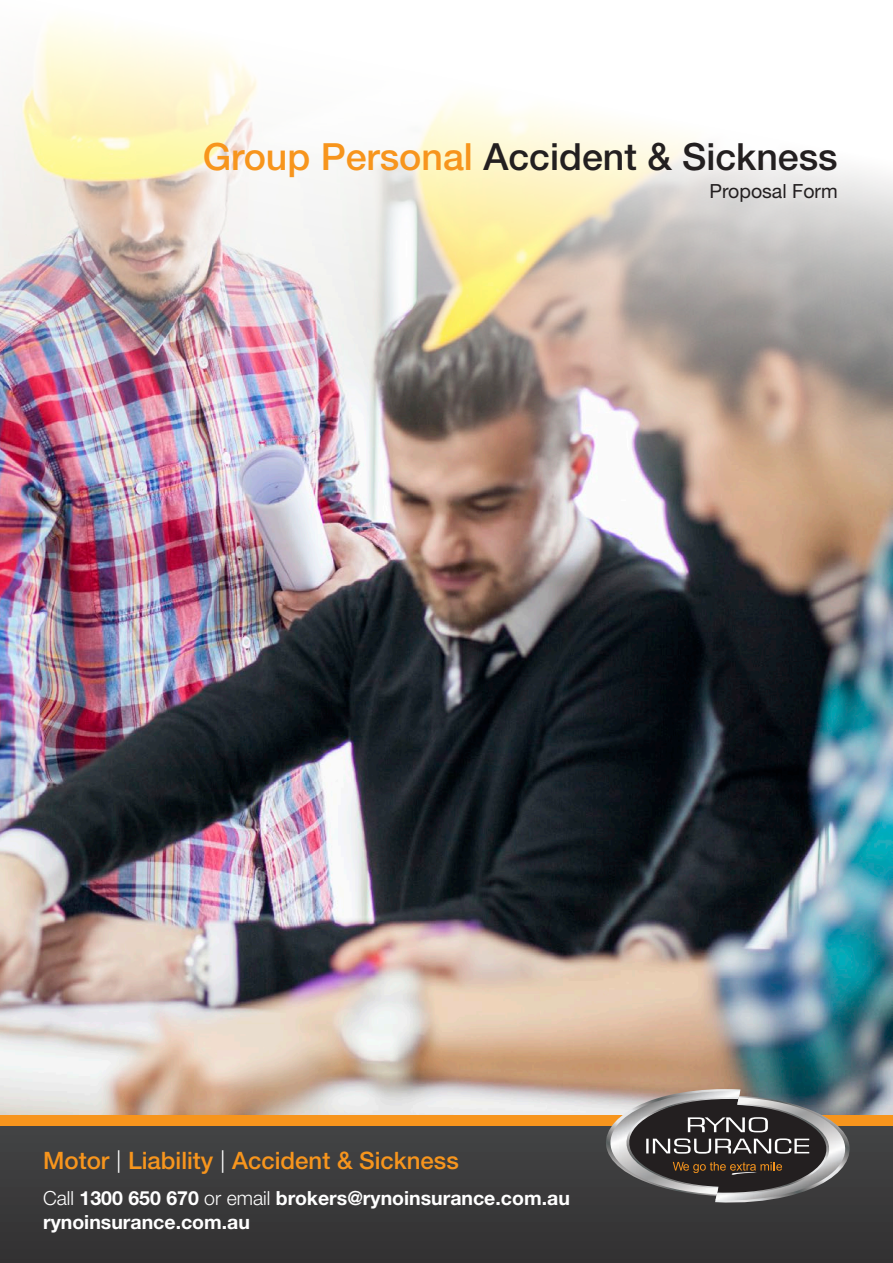
<style>
.page{position:relative;width:893px;height:1263px;background:#fff}
.page>*{position:absolute;margin:0;border:0;box-sizing:border-box;transform-origin:0 0}
.t1{font:500 37.5px "Helvetica Neue";color:#231f20}
.t2{font:500 24px "Helvetica Neue";color:#f7951d}
.t3{font:700 19.5px "Helvetica Neue";color:#fff}
.t4{font:19.5px "Helvetica Neue";color:#231f20}
.s1{color:#f7951d}
.s2{font-weight:300;font-size:22.5px;color:#fff}
.s3{font-weight:300}
</style>
<div class="page">
<img style="left:0;top:545px;width:893px;height:570px">
<div style="left:0;top:1115px;width:893px;height:35px;background:#f7951d"></div>
<div style="left:0;top:1126px;width:893px;height:137px;background:#383839"></div>
<img style="left:583px;top:1089px;width:157px;height:107px">
<img style="left:576px;top:1091px;width:164px;height:103px">
<img style="left:715px;top:1097px;width:167px;height:106px">
<svg style="left:673px;top:1162px;width:109px;height:13px"></svg>
<img style="left:0;top:19px;width:893px;height:526px">
<p class="t1" style="left:203px;top:134px;width:636px"><span class="s1">Group Personal</span> Accident &amp; Sickness</p>
<p class="t4" style="left:709px;top:180px;width:130px">Proposal Form</p>
<p class="t2" style="left:43px;top:1146px;width:417px">Motor <span class="s2">|</span> Liability <span class="s2">|</span> Accident &amp; Sickness</p>
<p class="t3" style="left:43px;top:1186px;width:528px"><span class="s3">Call</span> 1300 650 670 <span class="s3">or email</span> brokers@rynoinsurance.com.au</p>
<p class="t3" style="left:43px;top:1210px;width:208px">rynoinsurance.com.au</p>
</div>
